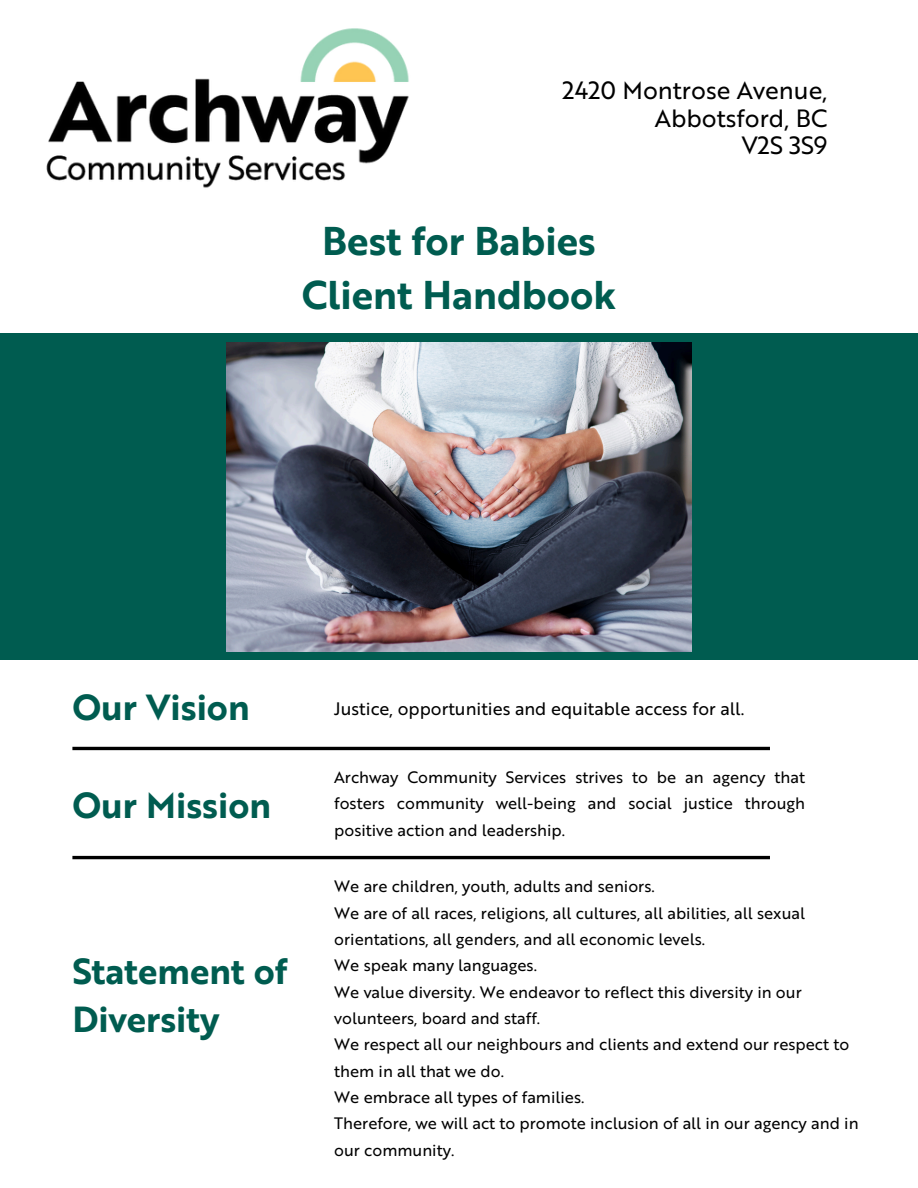
<style>
.page{position:relative;width:918px;height:1188px;background:#fff}
.page>*{position:absolute;margin:0;border:0;box-sizing:border-box;transform-origin:0 0}
.t1{font:39px/54px "Brother 1816 Bold";color:#005c50;text-align:center}
.t2{font:35.25px/48.3px "Brother 1816 Bold";color:#005c50}
.t3{font:24.3px/27.5px "Brother 1816 Regular";color:#000;text-align:right}
.t4{font:17.55px "Brother 1816 Regular";color:#000}
.t5{font:16.05px/26.4px "Brother 1816 Regular";color:#000}
</style>
<div class="page">
<div style="left:0;top:333px;width:918px;height:327px;background:#005c50"></div>
<img style="left:46px;top:28px;width:363px;height:160px">
<hr style="left:72px;top:747px;width:698px;height:3px;background:#000">
<hr style="left:72px;top:856px;width:698px;height:3px;background:#000">
<img style="left:227px;top:342px;width:465px;height:310px">
<p class="t3" style="left:562px;top:75px;width:267px">2420 Montrose Avenue,<br>Abbotsford, BC<br>V2S 3S9</p>
<p class="t1" style="left:302px;top:211px;width:316px">Best for Babies<br>Client Handbook</p>
<p class="t2" style="left:72px;top:680px;width:179px">Our Vision</p>
<h1 class="t2" style="left:72px;top:779px;width:200px">Our Mission</h1>
<h1 class="t2" style="left:72px;top:944px;width:217px">Statement of<br>Diversity</h1>
<h2 class="t4" style="left:334px;top:696px;width:412px">Justice, opportunities and equitable access for all.</h2>
<p class="t5" style="left:334px;top:763px;width:472px;text-align:justify">Archway Community Services strives to be an agency that fosters community well-being and social justice through positive action and leadership.</p>
<p class="t5" style="left:334px;top:872px;width:322px">We are children, youth, adults and seniors.</p>
<p class="t5" style="left:334px;top:899px;width:472px">We are of all races, religions, all cultures, all abilities, all sexual orientations, all genders, and all economic levels.</p>
<h1 class="t5" style="left:334px;top:951px;width:204px">We speak many languages.</h1>
<p class="t5" style="left:334px;top:978px;width:469px">We value diversity. We endeavor to reflect this diversity in our volunteers, board and staff.</p>
<p class="t5" style="left:334px;top:1030px;width:517px">We respect all our neighbours and clients and extend our respect to them in all that we do.</p>
<h1 class="t5" style="left:334px;top:1083px;width:252px">We embrace all types of families.</h1>
<p class="t5" style="left:334px;top:1109px;width:526px">Therefore, we will act to promote inclusion of all in our agency and in our community.</p>
</div>
